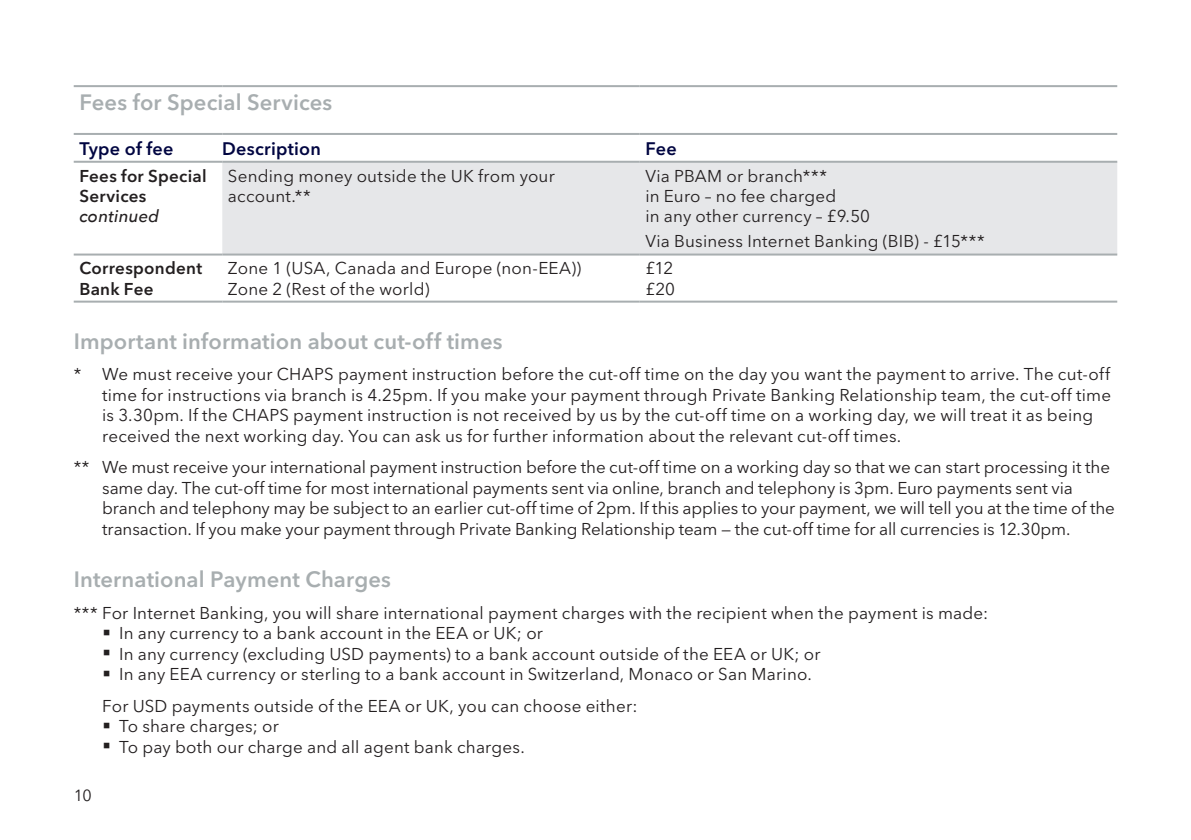
<style>
.page{position:relative;width:1191px;height:840px;background:#fff}
.page>*{position:absolute;margin:0;border:0;box-sizing:border-box;transform-origin:0 0}
.t1{font:600 22px "Avenir Next LT Pro";letter-spacing:.005em;color:#a8aeb0}
.t2{font:600 18px "Avenir Next LT Pro";letter-spacing:.015em;color:#000541}
.t3{font:17px/20.4px "Avenir Next LT Pro";letter-spacing:.01em;color:#231f20}
.t4{font:600 17px/20px "Avenir Next LT Pro";letter-spacing:.015em;color:#231f20}
.t5{font:italic 500 17px "Avenir Next";letter-spacing:.01em;color:#231f20}
.t6{font:16px "Avenir Next LT Pro";color:#231f20}
.s1{font-family:"Bo S Pill Gothic";font-weight:700;font-size:28px}
</style>
<div class="page">
<div style="left:222px;top:163px;width:895px;height:90px;background:#e6e7e9"></div>
<hr style="left:74px;top:161px;width:148px;height:2px;background:#a8aeb0">
<hr style="left:222px;top:161px;width:417px;height:2px;background:#a8aeb0">
<hr style="left:639px;top:161px;width:478px;height:2px;background:#a8aeb0">
<hr style="left:222px;top:253px;width:417px;height:2px;background:#a8aeb0">
<hr style="left:639px;top:253px;width:478px;height:2px;background:#a8aeb0">
<hr style="left:74px;top:300px;width:148px;height:2px;background:#a8aeb0">
<hr style="left:222px;top:300px;width:417px;height:2px;background:#a8aeb0">
<hr style="left:639px;top:300px;width:478px;height:2px;background:#a8aeb0">
<hr style="left:74px;top:85px;width:148px;height:2px;background:#a8aeb0">
<hr style="left:222px;top:85px;width:417px;height:2px;background:#a8aeb0">
<hr style="left:639px;top:85px;width:478px;height:2px;background:#a8aeb0">
<hr style="left:74px;top:133px;width:148px;height:2px;background:#a8aeb0">
<hr style="left:222px;top:133px;width:417px;height:2px;background:#a8aeb0">
<hr style="left:639px;top:133px;width:478px;height:2px;background:#a8aeb0">
<hr style="left:74px;top:253px;width:148px;height:2px;background:#a8aeb0">
<p class="t1" style="left:79px;top:89px;width:254px">Fees for Special Services</p>
<p class="t2" style="left:79px;top:137px;width:96px">Type of fee</p>
<p class="t2" style="left:222px;top:137px;width:100px">Description</p>
<p class="t2" style="left:645px;top:137px;width:33px">Fee</p>
<p class="t4" style="left:79px;top:166px;width:129px">Fees for Special<br>Services</p>
<p class="t5" style="left:79px;top:201px;width:81px">continued</p>
<p class="t3" style="left:228px;top:166px;width:328px">Sending money outside the UK from your account.**</p>
<p class="t3" style="left:645px;top:166px;width:226px">Via PBAM or branch***<br>in Euro – no fee charged<br>in any other currency – £9.50</p>
<p class="t3" style="left:645px;top:231px;width:341px">Via Business Internet Banking (BIB) - £15***</p>
<p class="t4" style="left:79px;top:258px;width:124px">Correspondent<br>Bank Fee</p>
<p class="t3" style="left:228px;top:258px;width:355px">Zone 1 (USA, Canada and Europe (non-EEA))<br>Zone 2 (Rest of the world)</p>
<p class="t3" style="left:645px;top:258px;width:31px">£12 £20</p>
<p class="t1" style="left:74px;top:327px;width:430px">Important information about cut-off times</p>
<p class="t3" style="left:102px;top:364px;width:1010px;text-indent:-28px">* We must receive your CHAPS payment instruction before the cut-off time on the day you want the payment to arrive. The cut-off time for instructions via branch is 4.25pm. If you make your payment through Private Banking Relationship team, the cut-off time is 3.30pm. If the CHAPS payment instruction is not received by us by the cut-off time on a working day, we will treat it as being received the next working day. You can ask us for further information about the relevant cut-off times.</p>
<p class="t3" style="left:102px;top:457px;width:1014px;text-indent:-28px">** We must receive your international payment instruction before the cut-off time on a working day so that we can start processing it the same day. The cut-off time for most international payments sent via online, branch and telephony is 3pm. Euro payments sent via branch and telephony may be subject to an earlier cut-off time of 2pm. If this applies to your payment, we will tell you at the time of the transaction. If you make your payment through Private Banking Relationship team – the cut-off time for all currencies is 12.30pm.</p>
<p class="t1" style="left:74px;top:565px;width:319px">International Payment Charges</p>
<p class="t3" style="left:74px;top:602px;width:916px">*** For Internet Banking, you will share international payment charges with the recipient when the payment is made:</p>
<p class="t3" style="left:102px;top:623px;width:442px"><span class="s1">•</span> In any currency to a bank account in the EEA or UK; or</p>
<p class="t3" style="left:102px;top:643px;width:720px"><span class="s1">•</span> In any currency (excluding USD payments) to a bank account outside of the EEA or UK; or</p>
<p class="t3" style="left:102px;top:658px;width:711px;line-height:31.8px"><span class="s1">•</span> In any EEA currency or sterling to a bank account in Switzerland, Monaco or San Marino.<br>For USD payments outside of the EEA or UK, you can choose either:</p>
<p class="t3" style="left:102px;top:715px;width:178px"><span class="s1">•</span> To share charges; or</p>
<p class="t3" style="left:102px;top:736px;width:424px"><span class="s1">•</span> To pay both our charge and all agent bank charges.</p>
<p class="t6" style="left:74px;top:785px;width:19px">10</p>
</div>
